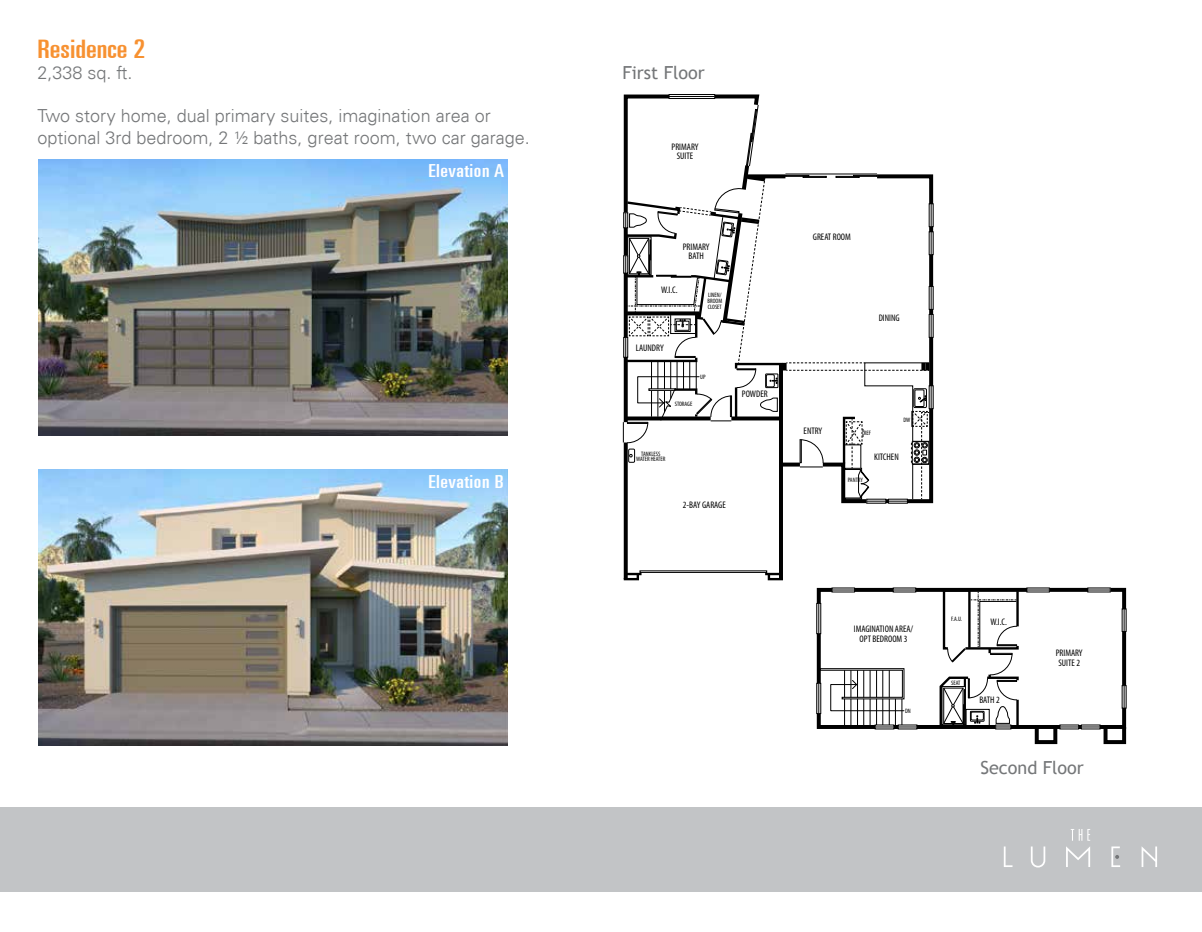
<style>
.page{position:relative;width:1202px;height:932px;background:#fff}
.page>*{position:absolute;margin:0;border:0;box-sizing:border-box;transform-origin:0 0}
.t1{font:ultra-condensed 25.5px "Univers LT Std";color:#f79131;scale:1.25 1}
.t2{font:300 18px/21.6px "Univers LT Std";color:#757779}
.t3{font:18px "Trebuchet MS";color:#757779}
.t4{font:ultra-condensed 18px "Univers LT Std";letter-spacing:.025em;color:#fff;scale:1.25 1}
.t5{font:condensed 9.6px/9.6px "Myriad Pro";color:#000;text-align:center}
.t6{font:condensed 6.3px/5.6px "Myriad Pro";color:#000;text-align:justify}
</style>
<div class="page">
<div style="left:0;top:807px;width:1202px;height:84px;background:#c2c4c6"></div>
<img style="left:38px;top:159px;width:469px;height:276px">
<img style="left:38px;top:470px;width:469px;height:275px">
<svg style="left:1003px;top:846px;width:9px;height:21px"></svg>
<svg style="left:1031px;top:846px;width:14px;height:21px"></svg>
<svg style="left:1066px;top:846px;width:24px;height:21px"></svg>
<svg style="left:1141px;top:846px;width:16px;height:21px"></svg>
<svg style="left:1111px;top:846px;width:9px;height:21px"></svg>
<svg style="left:1070px;top:829px;width:20px;height:11px"></svg>
<hr style="left:779px;top:364px;width:4px;height:215px;background:#000">
<svg style="left:622px;top:94px;width:138px;height:332px"></svg>
<hr style="left:624px;top:442px;width:3px;height:137px;background:#000">
<svg style="left:623px;top:572px;width:18px;height:9px"></svg>
<svg style="left:765px;top:572px;width:18px;height:9px"></svg>
<div style="left:668px;top:94px;width:47px;height:5px;border:1px solid #000"></div>
<hr style="left:669px;top:96px;width:45px;height:1px;background:#000">
<svg style="left:623px;top:104px;width:311px;height:401px"></svg>
<div style="left:816px;top:588px;width:310px;height:141px;border:4px solid #000"></div>
<div style="left:816px;top:603px;width:5px;height:31px;border:1px solid #000"></div>
<hr style="left:818px;top:603px;width:1px;height:30px;background:#000">
<div style="left:816px;top:683px;width:5px;height:31px;border:1px solid #000"></div>
<hr style="left:818px;top:683px;width:1px;height:30px;background:#000">
<svg style="left:832px;top:589px;width:22px;height:1px"></svg>
<svg style="left:893px;top:589px;width:22px;height:1px"></svg>
<svg style="left:1026px;top:589px;width:23px;height:1px"></svg>
<svg style="left:1087px;top:589px;width:23px;height:1px"></svg>
<svg style="left:1123px;top:609px;width:1px;height:22px"></svg>
<svg style="left:1123px;top:685px;width:1px;height:23px"></svg>
<svg style="left:1032px;top:723px;width:95px;height:22px"></svg>
<svg style="left:819px;top:668px;width:98px;height:59px"></svg>
<svg style="left:938px;top:588px;width:82px;height:140px"></svg>
<h1 class="t1" style="left:37px;top:34px;width:88px">Residence 2</h1>
<h2 class="t2" style="left:37px;top:62px;width:97px">2,338 sq. ft.</h2>
<h2 class="t2" style="left:37px;top:105px;width:494px">Two story home, dual primary suites, imagination area or optional 3rd bedroom, 2 ½ baths, great room, two car garage.</h2>
<h2 class="t4" style="left:428px;top:161px;width:62px">Elevation A</h2>
<h2 class="t4" style="left:428px;top:471px;width:62px">Elevation B</h2>
<h2 class="t3" style="left:622px;top:62px;width:84px">First Floor</h2>
<p class="t5" style="left:671px;top:141px;width:28px">PRIMARY<br>SUITE</p>
<p class="t5" style="left:682px;top:241px;width:28px">PRIMARY<br>BATH</p>
<p class="t5" style="left:661px;top:285px;width:18px">W.I.C.</p>
<p class="t6" style="left:707px;top:292px;width:16px">LINEN/ BROOM CLOSET</p>
<p class="t5" style="left:636px;top:342px;width:29px">LAUNDRY</p>
<p class="t6" style="left:700px;top:374px;width:7px">UP</p>
<p class="t6" style="left:674px;top:401px;width:19px">STORAGE</p>
<p class="t5" style="left:742px;top:388px;width:27px">POWDER</p>
<p class="t6" style="left:636px;top:450px;width:31px;text-align:center">TANKLESS<br>WATER HEATER</p>
<p class="t5" style="left:683px;top:499px;width:44px">2-BAY GARAGE</p>
<p class="t5" style="left:813px;top:231px;width:40px">GREAT ROOM</p>
<p class="t5" style="left:878px;top:312px;width:23px">DINING</p>
<p class="t5" style="left:803px;top:426px;width:20px">ENTRY</p>
<p class="t6" style="left:864px;top:430px;width:9px">REF</p>
<p class="t6" style="left:903px;top:417px;width:8px">DW</p>
<p class="t5" style="left:874px;top:451px;width:26px">KITCHEN</p>
<p class="t6" style="left:847px;top:477px;width:17px">PANTRY</p>
<p class="t5" style="left:854px;top:624px;width:61px">IMAGINATION AREA/<br>OPT BEDROOM 3</p>
<p class="t6" style="left:905px;top:707px;width:7px">DN</p>
<p class="t6" style="left:951px;top:616px;width:12px">F.A.U.</p>
<p class="t5" style="left:990px;top:617px;width:18px">W.I.C.</p>
<p class="t6" style="left:951px;top:680px;width:11px">SEAT</p>
<p class="t5" style="left:979px;top:695px;width:22px">BATH 2</p>
<p class="t5" style="left:1055px;top:648px;width:28px;text-align:left">PRIMARY<br>SUITE 2</p>
<h2 class="t3" style="left:980px;top:756px;width:105px">Second Floor</h2>
</div>
